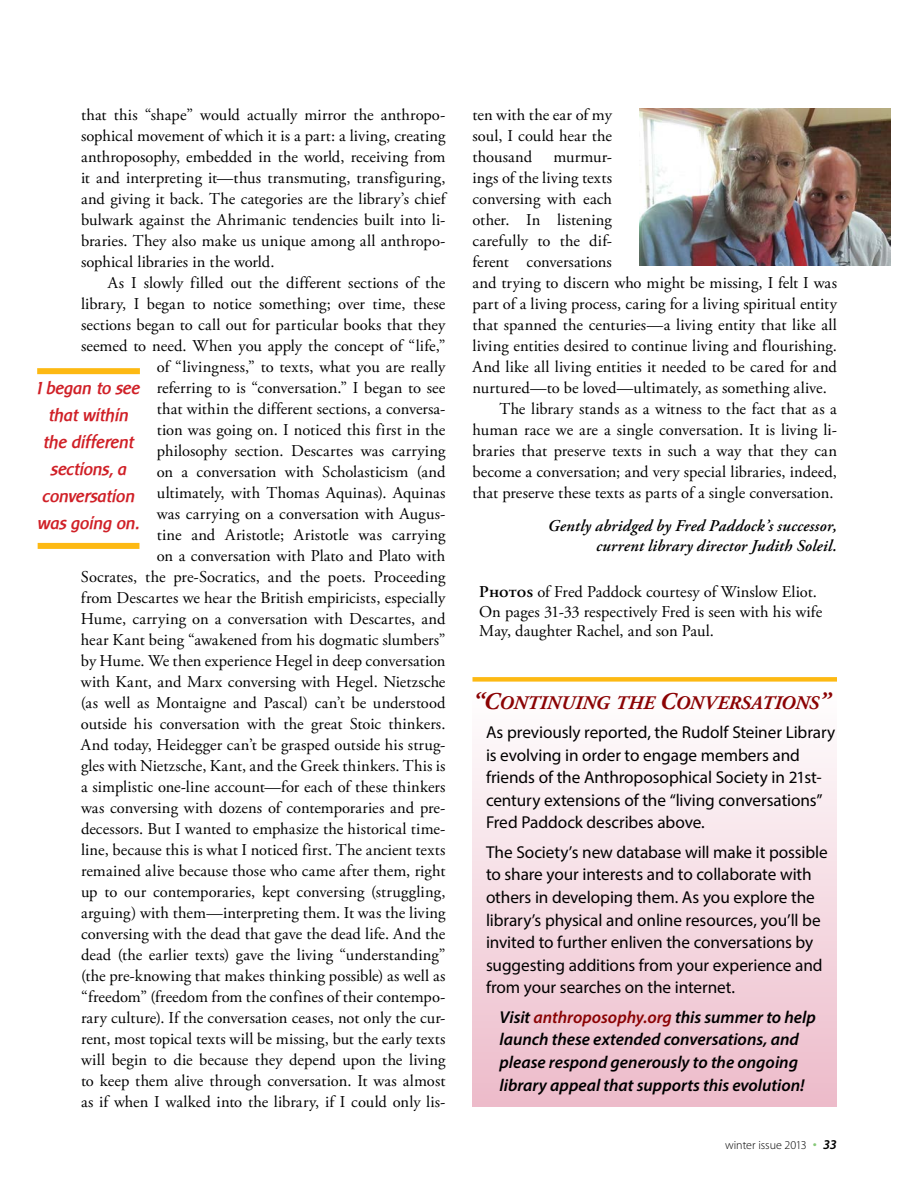
<style>
.page{position:relative;width:918px;height:1188px;background:#fff}
.page>*{position:absolute;margin:0;border:0;box-sizing:border-box;transform-origin:0 0}
.t1{font:19.2px "Adobe Garamond Pro Bold Italic SC800";color:#8b0304}
.t2{font:italic 700 18px/27px "Baar Sophia";letter-spacing:-.015em;color:#d02027;text-align:center}
.t3{font:17.25px/22.6px "Myriad Pro";letter-spacing:-.005em;color:#000}
.t4{font:italic 600 17.25px/22.6px "Myriad Pro";color:#000}
.t5{font:16.5px/21px "Adobe Garamond Pro";letter-spacing:.005em;color:#000;text-align:justify}
.t6{font:italic 600 16.5px/19.5px "Adobe Garamond Pro";letter-spacing:.01em;color:#000;text-align:right}
.t7{font:300 12px "Myriad Pro";letter-spacing:-.005em;color:#000}
.s1{font-weight:600}
.s2{font-size:24px}
.s3{color:#8b0304}
.s4{font-size:16.5px;color:#87c879}
.s5{font-weight:600;font-style:italic;font-size:13.5px}
</style>
<div class="page">
<img style="left:639px;top:108px;width:252px;height:158px">
<div style="left:472px;top:691px;width:365px;height:416px;background:linear-gradient(to bottom,#fefefe,#edbbca)"></div>
<div style="left:472px;top:677px;width:365px;height:5px;background:#fdb913"></div>
<div style="left:37px;top:368px;width:103px;height:6px;background:#fdb913"></div>
<div style="left:38px;top:543px;width:101px;height:6px;background:#fdb913"></div>
<p class="t5" style="left:81px;top:105px;width:366px">that this “shape” would actually mirror the anthropo&shy;sophical movement of which it is a part: a living, creating anthroposophy, embedded in the world, receiving from it and interpreting it—thus transmuting, transfiguring, and giving it back. The categories are the library’s chief bulwark against the Ahrimanic tendencies built into li&shy;braries. They also make us unique among all anthropo&shy;sophical libraries in the world.</p>
<p class="t5" style="left:81px;top:273px;width:366px;text-align:right">As I slowly filled out the different sections of the library, I began to notice something; over time, these sections began to call out for particular books that they seemed to need. When you apply the concept of “life,” of “livingness,” to texts, what you are really<br>referring to is “conversation.” I began to see<br>that within the different sections, a conversa-<br>tion was going on. I noticed this first in the<br>philosophy section. Descartes was carrying<br>on a conversation with Scholasticism (and<br>ultimately, with Thomas Aquinas). Aquinas<br>was carrying on a conversation with Augus-<br>tine and Aristotle; Aristotle was carrying<br>on a conversation with Plato and Plato with<br>Socrates, the pre-Socratics, and the poets. Proceeding from Descartes we hear the British empiricists, especially Hume, carrying on a conversation with Descartes, and hear Kant being “awakened from his dogmatic slumbers” by Hume. We then experience Hegel in deep conversation with Kant, and Marx conversing with Hegel. Nietzsche (as well as Montaigne and Pascal) can’t be understood outside his conversation with the great Stoic thinkers.<br>And today, Heidegger can’t be grasped outside his strug&shy;gles with Nietzsche, Kant, and the Greek thinkers. This is a simplistic one-line account—for each of these thinkers was conversing with dozens of contemporaries and pre&shy;decessors. But I wanted to emphasize the historical time&shy;line, because this is what I noticed first. The ancient texts remained alive because those who came after them, right up to our contemporaries, kept conversing (struggling, arguing) with them—interpreting them. It was the living conversing with the dead that gave the dead life. And the dead (the earlier texts) gave the living “understanding” (the pre-knowing that makes thinking possible) as well as “freedom” (freedom from the confines of their contempo&shy;rary culture). If the conversation ceases, not only the cur&shy;rent, most topical texts will be missing, but the early texts will begin to die because they depend upon the living to keep them alive through conversation. It was almost as if when I walked into the library, if I could only lis-</p>
<p class="t2" style="left:37px;top:375px;width:104px">I began to see that within the different sections, a conversation was going on.</p>
<p class="t5" style="left:472px;top:105px;width:141px">ten with the ear of my soul, I could hear the thousand</p>
<p class="t5" style="left:554px;top:147px;width:60px">murmur-</p>
<p class="t5" style="left:472px;top:168px;width:141px">ings of the living texts</p>
<p class="t5" style="left:472px;top:189px;width:141px">conversing with each</p>
<p class="t5" style="left:472px;top:210px;width:141px">other. In listening</p>
<p class="t5" style="left:472px;top:231px;width:141px">carefully to the dif-</p>
<p class="t5" style="left:472px;top:252px;width:141px">ferent conversations</p>
<p class="t5" style="left:472px;top:273px;width:366px">and trying to discern who might be missing, I felt I was</p>
<p class="t5" style="left:472px;top:294px;width:366px">part of a living process, caring for a living spiritual entity</p>
<p class="t5" style="left:472px;top:315px;width:366px">that spanned the centuries—a living entity that like all</p>
<p class="t5" style="left:472px;top:336px;width:366px">living entities desired to continue living and flourishing.</p>
<p class="t5" style="left:472px;top:357px;width:366px">And like all living entities it needed to be cared for and</p>
<p class="t5" style="left:472px;top:378px;width:356px">nurtured—to be loved—ultimately, as something alive.</p>
<p class="t5" style="left:499px;top:399px;width:339px">The library stands as a witness to the fact that as a</p>
<p class="t5" style="left:472px;top:420px;width:366px">human race we are a single conversation. It is living li-</p>
<p class="t5" style="left:472px;top:441px;width:366px">braries that preserve texts in such a way that they can</p>
<p class="t5" style="left:472px;top:462px;width:366px">become a conversation; and very special libraries, indeed,</p>
<p class="t5" style="left:472px;top:483px;width:363px">that preserve these texts as parts of a single conversation.</p>
<p class="t6" style="left:548px;top:517px;width:291px">Gently abridged by Fred Paddock’s successor, current library director Judith Soleil.</p>
<p class="t5" style="left:479px;top:583px;width:345px;line-height:19.5px;text-align:left"><span class="s1">Photos</span> of Fred Paddock courtesy of Winslow Eliot.<br>On pages 31-33 respectively Fred is seen with his wife<br>May, daughter Rachel, and son Paul.</p>
<p class="t1" style="left:472px;top:691px;width:359px"><span class="s2">“C</span>ONTINUING THE <span class="s2">C</span>ONVERSATIONS<span class="s2">”</span></p>
<p class="t3" style="left:486px;top:721px;width:351px">As previously reported, the Rudolf Steiner Library is evolving in order to engage members and friends of the Anthroposophical Society in 21st&shy;century extensions of the “living conversations” Fred Paddock describes above.</p>
<p class="t3" style="left:486px;top:840px;width:343px">The Society’s new database will make it possible to share your interests and to collaborate with others in developing them. As you explore the library’s physical and online resources, you’ll be invited to further enliven the conversations by suggesting additions from your experience and from your searches on the internet.</p>
<p class="t4" style="left:500px;top:1005px;width:318px">Visit <span class="s3">anthroposophy.org</span> this summer to help launch these extended conversations, and please respond generously to the ongoing library appeal that supports this evolution!</p>
<p class="t7" style="left:725px;top:1138px;width:113px">winter issue 2013 <span class="s4">•</span> <span class="s5">33</span></p>
</div>
